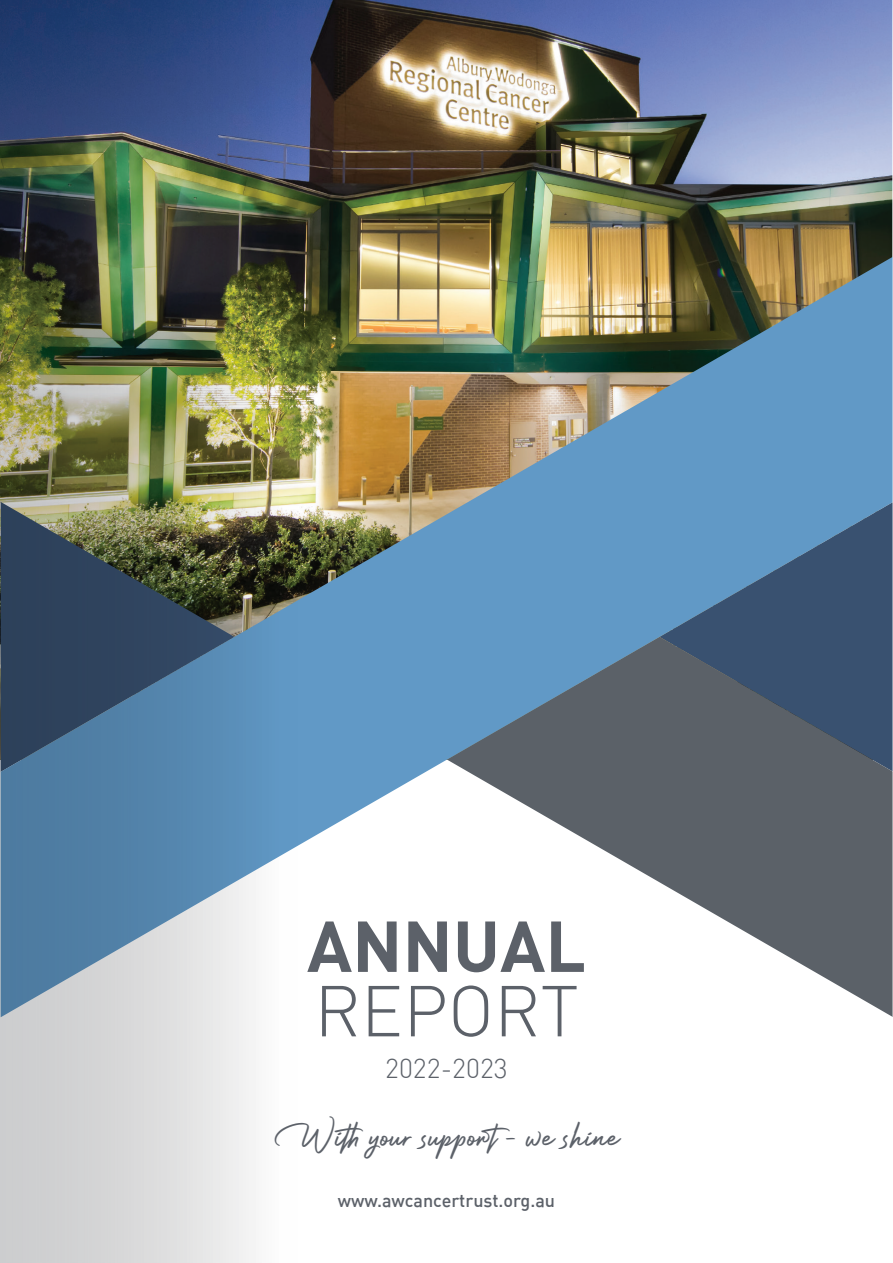
<style>
.page{position:relative;width:893px;height:1263px;background:#fff}
.page>*{position:absolute;margin:0;border:0;box-sizing:border-box;transform-origin:0 0}
.t1{font:700 70.8px "DIN";color:#5c6169}
.t2{font:300 70.8px "DIN";color:#5c6169}
.t3{font:33px "Betterlett";color:#5c6169}
.t4{font:300 27px "DIN";color:#5c6169}
.t5{font:500 18px "DIN";color:#5c6169}
</style>
<div class="page">
<img style="left:298px;top:0;width:595px;height:1017px">
<img style="left:0;top:0;width:298px;height:1262px">
<p class="t1" style="left:307px;top:900px;width:281px">ANNUAL</p>
<p class="t2" style="left:314px;top:967px;width:266px">REPORT</p>
<p class="t4" style="left:385px;top:1052px;width:124px">2022-2023</p>
<p class="t3" style="left:275px;top:1114px;width:345px">With your support- we shine</p>
<p class="t5" style="left:338px;top:1189px;width:219px">www.awcancertrust.org.au</p>
</div>
